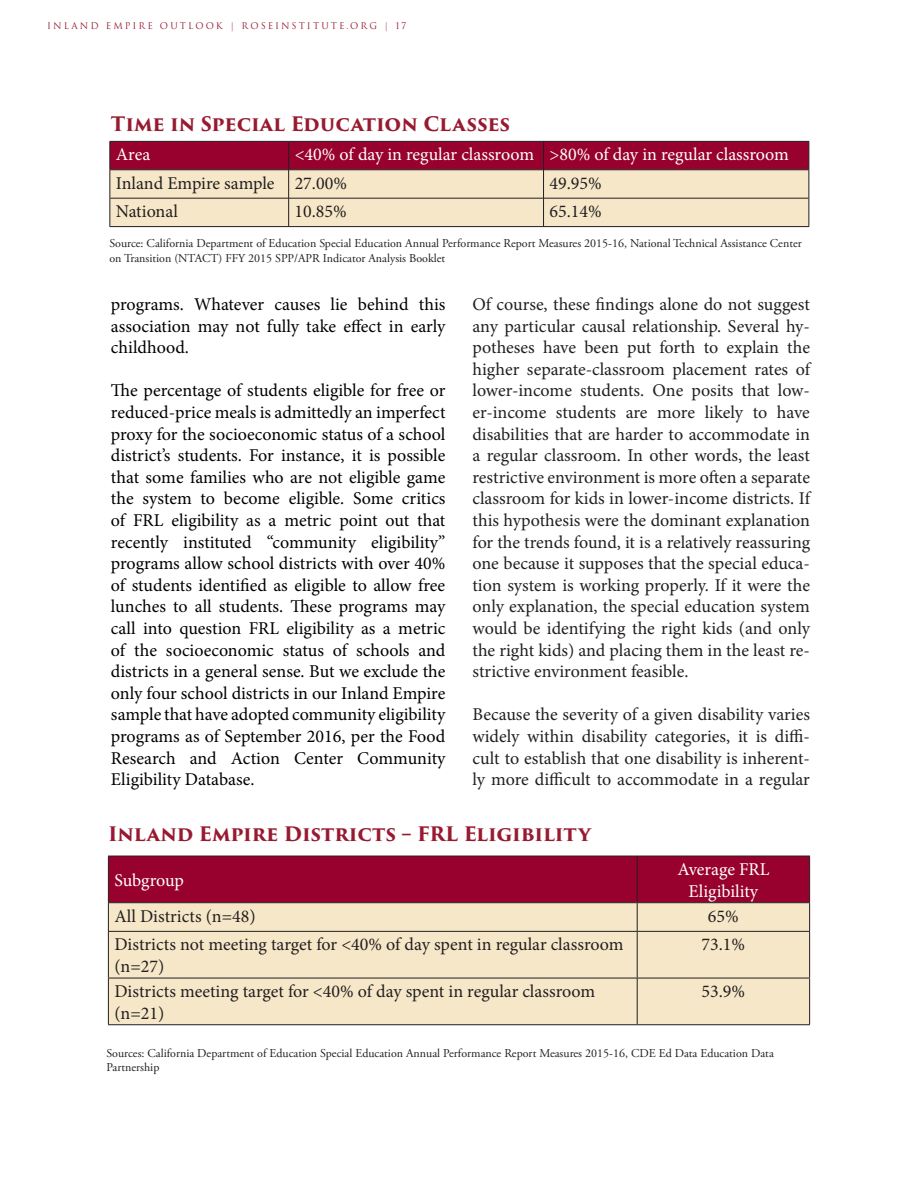
<style>
.page{position:relative;width:918px;height:1188px;background:#fff}
.page>*{position:absolute;margin:0;border:0;box-sizing:border-box;transform-origin:0 0}
.t1{font:700 19.5px "Trajan Pro 3";letter-spacing:-.005em;color:#981a31}
.t2{font:18px/21.6px "Minion Pro";color:#231f20;text-align:justify}
.t3{font:18px/21.6px "Minion Pro";color:#000;text-align:justify}
.t4{font:18px/21.6px "Minion Pro";color:#fff;text-align:center}
.t5{font:12px/14.4px "Adobe Garamond Pro";color:#231f20}
.t6{font:9px "Trajan Pro 3";letter-spacing:.23em;color:#981a31}
</style>
<div class="page">
<svg style="left:109px;top:141px;width:701px;height:86px;background:#cf9590"></svg>
<hr style="left:109px;top:226px;width:700px;height:1px;background:#231f20">
<div style="left:109px;top:932px;width:700px;height:92px;background:#f6e7c8"></div>
<svg style="left:108px;top:856px;width:702px;height:75px;background:#b55565"></svg>
<hr style="left:108px;top:931px;width:529px;height:1px;background:#231f20">
<hr style="left:108px;top:932px;width:1px;height:46px;background:#231f20">
<hr style="left:637px;top:931px;width:173px;height:1px;background:#231f20">
<hr style="left:637px;top:932px;width:1px;height:46px;background:#231f20">
<hr style="left:809px;top:932px;width:1px;height:46px;background:#231f20">
<hr style="left:108px;top:978px;width:529px;height:1px;background:#231f20">
<hr style="left:108px;top:978px;width:1px;height:46px;background:#231f20">
<hr style="left:637px;top:978px;width:173px;height:1px;background:#231f20">
<hr style="left:637px;top:978px;width:1px;height:46px;background:#231f20">
<hr style="left:809px;top:978px;width:1px;height:46px;background:#231f20">
<hr style="left:108px;top:1024px;width:702px;height:1px;background:#231f20">
<p class="t6" style="left:47px;top:21px;width:361px">INLAND EMPIRE OUTLOOK | ROSEINSTITUTE.ORG | 17</p>
<p class="t1" style="left:111px;top:113px;width:401px">Time in Special Education Classes</p>
<p class="t4" style="left:116px;top:145px;width:36px">Area</p>
<p class="t4" style="left:295px;top:145px;width:496px">&lt;40% of day in regular classroom &gt;80% of day in regular classroom</p>
<p class="t2" style="left:116px;top:174px;width:233px">Inland Empire sample 27.00%</p>
<p class="t2" style="left:550px;top:174px;width:54px">49.95%</p>
<p class="t2" style="left:116px;top:202px;width:64px">National</p>
<p class="t2" style="left:295px;top:202px;width:54px">10.85%</p>
<p class="t2" style="left:549px;top:202px;width:54px">65.14%</p>
<p class="t5" style="left:109px;top:237px;width:694px">Source: California Department of Education Special Education Annual Performance Report Measures 2015-16, National Technical Assistance Center on Transition (NTACT) FFY 2015 SPP/APR Indicator Analysis Booklet</p>
<p class="t3" style="left:111px;top:295px;width:336px">programs. Whatever causes lie behind this association may not fully take effect in early childhood.</p>
<p class="t3" style="left:111px;top:381px;width:336px">The percentage of students eligible for free or reduced-price meals is admittedly an imperfect proxy for the socioeconomic status of a school district’s students. For instance, it is possible that some families who are not eligible game the system to become eligible. Some critics of FRL eligibility as a metric point out that recently instituted “community eligibility” programs allow school districts with over 40% of students identified as eligible to allow free lunches to all students. These programs may call into question FRL eligibility as a metric of the socioeconomic status of schools and districts in a general sense. But we exclude the only four school districts in our Inland Empire sample that have adopted community eligibility programs as of September 2016, per the Food Research and Action Center Community Eligibility Database.</p>
<p class="t2" style="left:473px;top:295px;width:339px">Of course, these findings alone do not suggest any particular causal relationship. Several hy&shy;potheses have been put forth to explain the higher separate-classroom placement rates of lower-income students. One posits that low&shy;er-income students are more likely to have disabilities that are harder to accommodate in a regular classroom. In other words, the least restrictive environment is more often a separate classroom for kids in lower-income districts. If this hypothesis were the dominant explanation for the trends found, it is a relatively reassuring one because it supposes that the special educa&shy;tion system is working properly. If it were the only explanation, the special education system would be identifying the right kids (and only the right kids) and placing them in the least re&shy;strictive environment feasible.</p>
<p class="t2" style="left:473px;top:705px;width:339px">Because the severity of a given disability varies widely within disability categories, it is diffi&shy;cult to establish that one disability is inherent&shy;ly more difficult to accommodate in a regular</p>
<p class="t1" style="left:108px;top:823px;width:484px">Inland Empire Districts – FRL Eligibility</p>
<p class="t4" style="left:114px;top:871px;width:71px">Subgroup</p>
<p class="t4" style="left:677px;top:860px;width:94px">Average FRL<br>Eligibility</p>
<p class="t2" style="left:114px;top:907px;width:143px">All Districts (n=48)</p>
<p class="t2" style="left:708px;top:907px;width:32px">65%</p>
<p class="t2" style="left:114px;top:935px;width:511px">Districts not meeting target for &lt;40% of day spent in regular classroom (n=27)</p>
<p class="t2" style="left:702px;top:935px;width:45px">73.1%</p>
<p class="t2" style="left:114px;top:982px;width:482px">Districts meeting target for &lt;40% of day spent in regular classroom (n=21)</p>
<p class="t2" style="left:702px;top:982px;width:45px">53.9%</p>
<p class="t5" style="left:107px;top:1047px;width:669px">Sources: California Department of Education Special Education Annual Performance Report Measures 2015-16, CDE Ed Data Education Data<br>Partnership</p>
</div>
